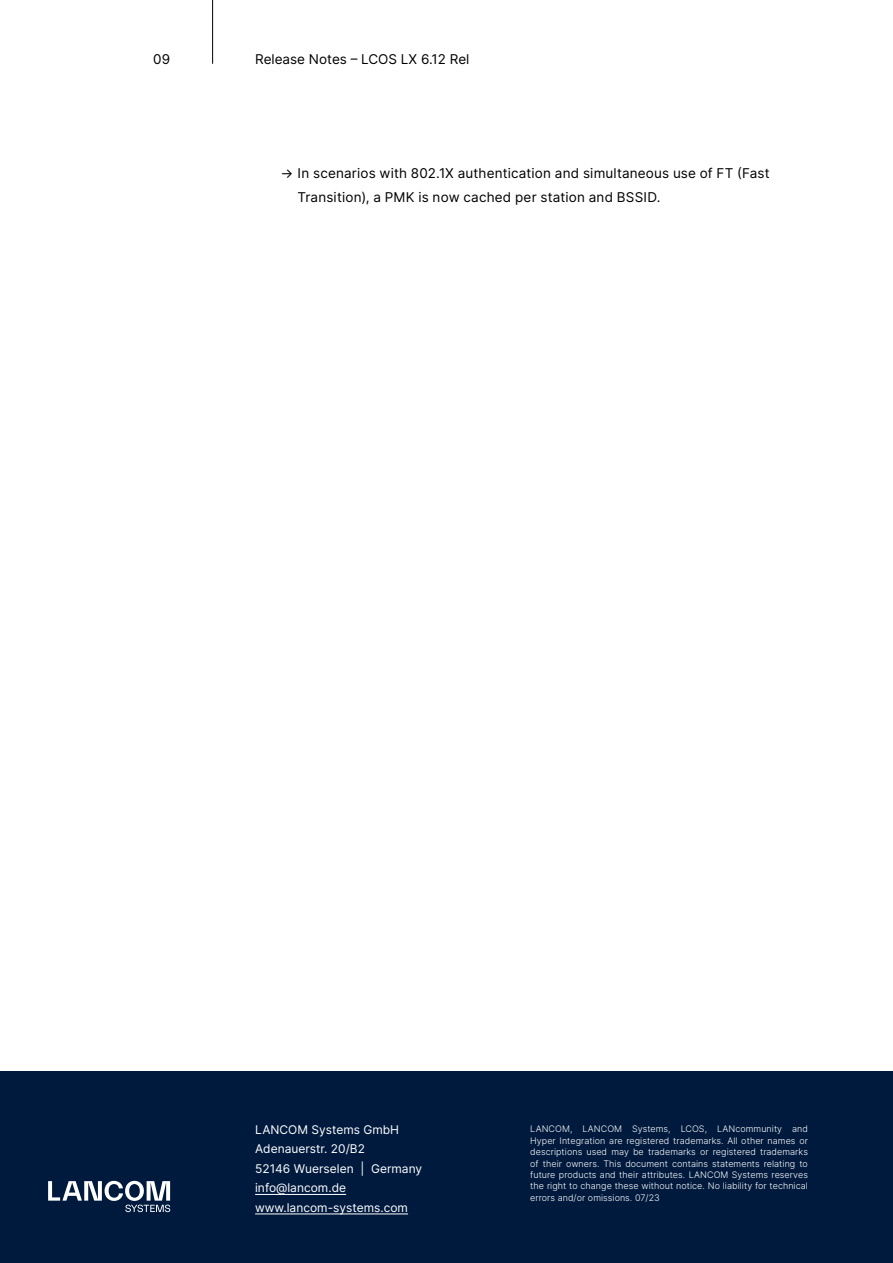
<style>
.page{position:relative;width:893px;height:1263px;background:#fff}
.page>*{position:absolute;margin:0;border:0;box-sizing:border-box;transform-origin:0 0}
.t1{font:13.5px/24px "Inter";letter-spacing:.01em;color:#000}
.t2{font:12px/19.5px "Inter";color:#fff}
.t3{font:300 9px/11.4px "Inter";letter-spacing:.005em;color:#fff;text-align:justify}
</style>
<div class="page">
<div style="left:0;top:1071px;width:893px;height:192px;background:#001a3e"></div>
<hr style="left:212px;top:0;width:1px;height:64px;background:#000">
<hr style="left:255px;top:1194px;width:91px;height:1px;background:#fff">
<hr style="left:255px;top:1213px;width:153px;height:1px;background:#fff">
<svg style="left:48px;top:1181px;width:122px;height:31px"></svg>
<h1 class="t1" style="left:153px;top:47px;width:18px">09</h1>
<h1 class="t1" style="left:255px;top:47px;width:216px">Release Notes – LCOS LX 6.12 Rel</h1>
<h1 class="t1" style="left:298px;top:161px;width:474px;text-indent:-17px">→ In scenarios with 802.1X authentication and simultaneous use of FT (Fast<br>Transition), a PMK is now cached per station and BSSID.</h1>
<h2 class="t2" style="left:255px;top:1119px;width:169px">LANCOM Systems GmbH<br>Adenauerstr. 20/B2<br>52146 Wuerselen | Germany info@lancom.de www.lancom-systems.com</h2>
<p class="t3" style="left:530px;top:1123px;width:279px">LANCOM, LANCOM Systems, LCOS, LANcommunity and Hyper Integration are registered trademarks. All other names or descriptions used may be trademarks or registered trademarks of their owners. This document contains statements relating to future products and their attributes. LANCOM Systems reserves the right to change these without notice. No liability for technical errors and/or omissions. 07/23</p>
</div>
